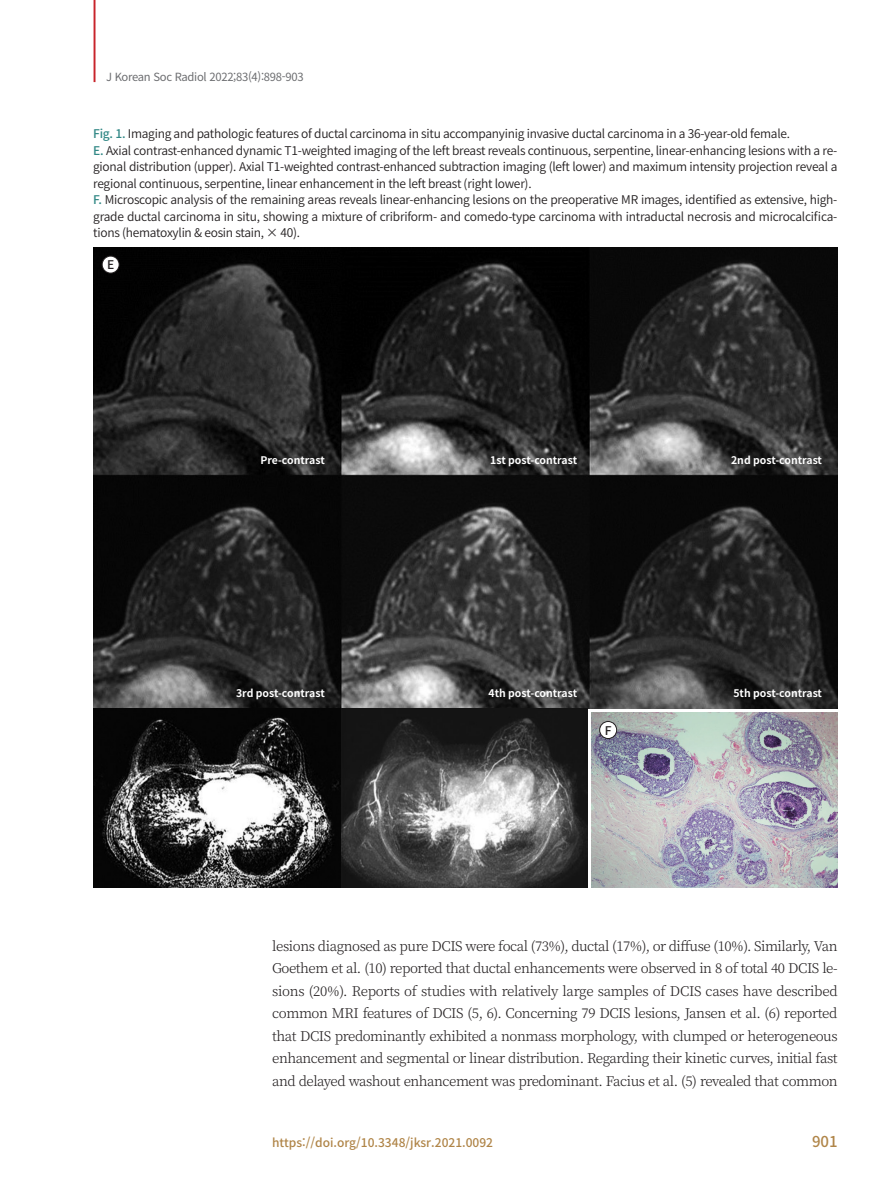
<style>
.page{position:relative;width:893px;height:1191px;background:#fff}
.page>*{position:absolute;margin:0;border:0;box-sizing:border-box;transform-origin:0 0}
.t1{font:500 15px "Noto Sans CJ Kkr";color:#b08548}
.영문본문{font:300 13.5px/22.5px "Noto Serif CJ Kkr";letter-spacing:-.035em;color:#231f20;text-align:justify}
.그림제목1{font:600 12px/16.5px "Noto Sans CJ Kkr";letter-spacing:-.02em;color:#231f20;text-align:justify}
.그림제목{font:600 12px "Noto Sans CJ Kkr";letter-spacing:-.02em;color:#231f20}
.t2{font:500 12px "Noto Sans CJ Kkr";color:#b08548}
.캡션{font:500 12px "Noto Sans CJ Kkr";color:#231f20}
.t3{font:11.25px "Noto Sans CJ Kkr";letter-spacing:-.025em;color:#6c6d70}
.그래프_글{font:700 10.5px "Noto Sans CJ Kkr";color:#fff}
.s1{font-weight:500;color:#328886}
</style>
<div class="page">
<hr style="left:94px;top:0;width:1px;height:82px;background:#c8242b">
<img style="left:93px;top:247px;width:745px;height:461px">
<img style="left:93px;top:708px;width:494px;height:180px">
<img style="left:591px;top:712px;width:247px;height:176px">
<div style="left:102px;top:256px;width:17px;height:17px;background:#fff;border-radius:50%"></div>
<div style="left:102px;top:256px;width:17px;height:17px;border:1px solid #231f20;border-radius:50%"></div>
<div style="left:600px;top:721px;width:17px;height:17px;background:#fff;border-radius:50%"></div>
<div style="left:599px;top:721px;width:18px;height:17px;border:1px solid #231f20;border-radius:50%"></div>
<p class="t3" style="left:106px;top:70px;width:199px">J Korean Soc Radiol 2022;83(4):898-903</p>
<p class="그림제목" style="left:93px;top:127px;width:698px"><span class="s1">Fig. 1.</span> Imaging and pathologic features of ductal carcinoma in situ accompanyinig invasive ductal carcinoma in a 36-year-old female.</p>
<p class="그림제목1" style="left:93px;top:142px;width:746px"><span class="s1">E.</span> Axial contrast-enhanced dynamic T1-weighted imaging of the left breast reveals continuous, serpentine, linear-enhancing lesions with a re&shy;gional distribution (upper). Axial T1-weighted contrast-enhanced subtraction imaging (left lower) and maximum intensity projection reveal a regional continuous, serpentine, linear enhancement in the left breast (right lower).</p>
<p class="그림제목1" style="left:93px;top:192px;width:746px"><span class="s1">F.</span> Microscopic analysis of the remaining areas reveals linear-enhancing lesions on the preoperative MR images, identified as extensive, high&shy;grade ductal carcinoma in situ, showing a mixture of cribriform- and comedo-type carcinoma with intraductal necrosis and microcalcifica&shy;tions (hematoxylin &amp; eosin stain, × 40).</p>
<p class="캡션" style="left:107px;top:258px;width:9px">E</p>
<p class="그래프_글" style="left:260px;top:454px;width:66px">Pre-contrast</p>
<p class="그래프_글" style="left:236px;top:687px;width:90px">3rd post-contrast</p>
<p class="그래프_글" style="left:490px;top:454px;width:88px">1st post-contrast</p>
<p class="그래프_글" style="left:488px;top:687px;width:90px">4th post-contrast</p>
<p class="캡션" style="left:605px;top:723px;width:8px">F</p>
<p class="그래프_글" style="left:731px;top:454px;width:92px">2nd post-contrast</p>
<p class="그래프_글" style="left:733px;top:687px;width:90px">5th post-contrast</p>
<p class="영문본문" style="left:272px;top:935px;width:567px">lesions diagnosed as pure DCIS were focal (73%), ductal (17%), or diffuse (10%). Similarly, Van Goethem et al. (10) reported that ductal enhancements were observed in 8 of total 40 DCIS le&shy;sions (20%). Reports of studies with relatively large samples of DCIS cases have described common MRI features of DCIS (5, 6). Concerning 79 DCIS lesions, Jansen et al. (6) reported that DCIS predominantly exhibited a nonmass morphology, with clumped or heterogeneous enhancement and segmental or linear distribution. Regarding their kinetic curves, initial fast and delayed washout enhancement was predominant. Facius et al. (5) revealed that common</p>
<p class="t2" style="left:272px;top:1135px;width:222px">https://doi.org/10.3348/jksr.2021.0092</p>
<p class="t1" style="left:812px;top:1132px;width:27px">901</p>
</div>
